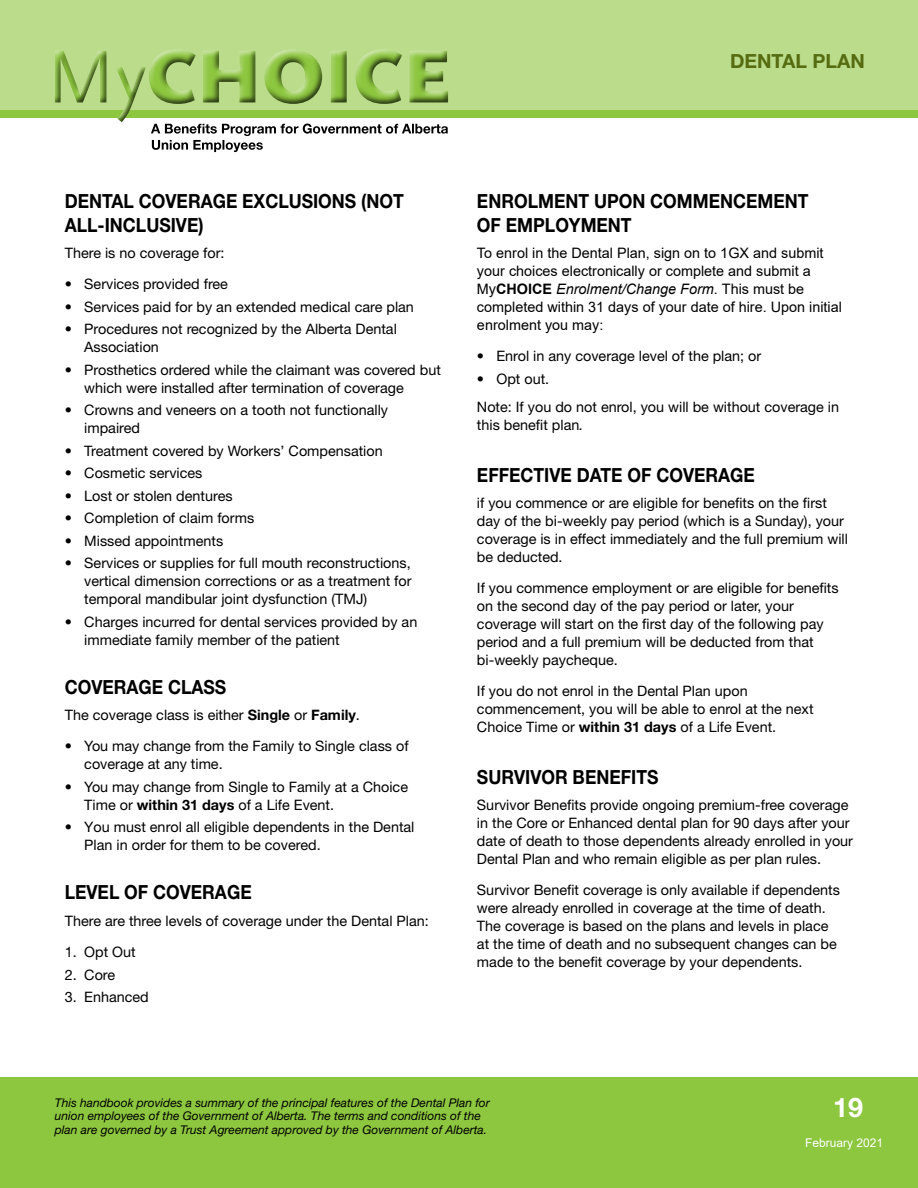
<style>
.page{position:relative;width:918px;height:1188px;background:#fff}
.page>*{position:absolute;margin:0;border:0;box-sizing:border-box;transform-origin:0 0}
.t1{font:700 27px "Helvetica Neue LT Std";color:#fff}
.t2{font:700 19.5px/23.4px "Helvetica Neue LT Std";color:#000;scale:.9 1}
.t3{font:700 19.5px "Helvetica Neue LT Std";color:#566c11}
.t4{font:14.4px/18px "Helvetica Neue LT Std";color:#000}
.t5{font:14.4px/18px "Arial";color:#000}
.t6{font:italic 12px/13.5px "Helvetica Neue LT Std";color:#000}
.t7{font:12px "Arial";color:#fff}
.s1{font-weight:700}
.s2{font-style:italic}
</style>
<div class="page">
<div style="left:0;top:1077px;width:918px;height:111px;background:#8dc63f"></div>
<div style="left:0;top:0;width:918px;height:111px;background:#badc8b"></div>
<div style="left:0;top:110px;width:918px;height:8px;background:#8dc63f"></div>
<svg style="left:55px;top:49px;width:393px;height:103px"></svg>
<hr style="left:0;top:0;width:1px;height:111px;background:#8dc63f">
<h2 class="t3" style="left:730px;top:49px;width:136px">DENTAL PLAN</h2>
<h2 class="t2" style="left:65px;top:189px;width:378px">DENTAL COVERAGE EXCLUSIONS (NOT<br>ALL‑INCLUSIVE)</h2>
<p class="t4" style="left:65px;top:244px;width:161px">There is no coverage for:</p>
<p class="t4" style="left:65px;top:275px;width:165px">• Services provided free</p>
<p class="t4" style="left:65px;top:298px;width:351px">• Services paid for by an extended medical care plan</p>
<p class="t4" style="left:84px;top:320px;width:314px;text-indent:-19px">• Procedures not recognized by the Alberta Dental<br>Association</p>
<p class="t4" style="left:84px;top:360px;width:358px;text-indent:-19px">• Prosthetics ordered while the claimant was covered but which were installed after termination of coverage</p>
<p class="t4" style="left:84px;top:401px;width:305px;text-indent:-19px">• Crowns and veneers on a tooth not functionally impaired</p>
<p class="t4" style="left:65px;top:441px;width:319px">• Treatment covered by Workers’ Compensation</p>
<p class="t4" style="left:65px;top:464px;width:139px">• Cosmetic services</p>
<p class="t4" style="left:65px;top:486px;width:169px">• Lost or stolen dentures</p>
<p class="t4" style="left:65px;top:509px;width:191px">• Completion of claim forms</p>
<p class="t4" style="left:65px;top:531px;width:160px">• Missed appointments</p>
<p class="t4" style="left:84px;top:554px;width:329px;text-align:justify;text-indent:-19px">• Services or supplies for full mouth reconstructions, vertical dimension corrections or as a treatment for temporal mandibular joint dysfunction (TMJ)</p>
<p class="t4" style="left:84px;top:612px;width:335px;text-indent:-19px">• Charges incurred for dental services provided by an immediate family member of the patient</p>
<h2 class="t2" style="left:65px;top:675px;width:181px">COVERAGE CLASS</h2>
<p class="t4" style="left:65px;top:706px;width:297px">The coverage class is either <span class="s1">Single</span> or <span class="s1">Family</span>.</p>
<p class="t4" style="left:84px;top:737px;width:326px;text-indent:-19px">• You may change from the Family to Single class of coverage at any time.</p>
<p class="t4" style="left:84px;top:778px;width:325px;text-indent:-19px">• You may change from Single to Family at a Choice<br>Time or <span class="s1">within 31 days</span> of a Life Event.</p>
<p class="t4" style="left:84px;top:818px;width:332px;text-indent:-19px">• You must enrol all eligible dependents in the Dental<br>Plan in order for them to be covered.</p>
<h2 class="t2" style="left:65px;top:880px;width:209px">LEVEL OF COVERAGE</h2>
<p class="t4" style="left:65px;top:912px;width:366px">There are three levels of coverage under the Dental Plan:</p>
<p class="t4" style="left:65px;top:943px;width:73px">1. Opt Out</p>
<p class="t4" style="left:65px;top:965px;width:52px">2. Core</p>
<p class="t4" style="left:65px;top:988px;width:86px">3. Enhanced</p>
<h2 class="t2" style="left:477px;top:189px;width:370px">ENROLMENT UPON COMMENCEMENT<br>OF EMPLOYMENT</h2>
<p class="t5" style="left:477px;top:244px;width:366px">To enrol in the Dental Plan, sign on to 1GX and submit your choices electronically or complete and submit a My<span class="s1">CHOICE</span> <span class="s2">Enrolment/Change Form</span>. This must be completed within 31 days of your date of hire. Upon initial enrolment you may:</p>
<p class="t4" style="left:477px;top:347px;width:286px">• Enrol in any coverage level of the plan; or</p>
<p class="t4" style="left:477px;top:364px;width:364px;line-height:28.5px">• Opt out.<br>Note: If you do not enrol, you will be without coverage in</p>
<p class="t4" style="left:477px;top:416px;width:108px">this benefit plan<span class="s2">.</span></p>
<h2 class="t2" style="left:477px;top:463px;width:310px">EFFECTIVE DATE OF COVERAGE</h2>
<p class="t4" style="left:477px;top:494px;width:373px">if you commence or are eligible for benefits on the first day of the bi-weekly pay period (which is a Sunday), your coverage is in effect immediately and the full premium will be deducted.</p>
<p class="t4" style="left:477px;top:579px;width:363px">If you commence employment or are eligible for benefits on the second day of the pay period or later, your coverage will start on the first day of the following pay period and a full premium will be deducted from that bi‑weekly paycheque.</p>
<p class="t4" style="left:477px;top:682px;width:338px">If you do not enrol in the Dental Plan upon commencement, you will be able to enrol at the next<br>Choice Time or <span class="s1">within 31 days</span> of a Life Event.</p>
<h2 class="t2" style="left:477px;top:765px;width:203px">SURVIVOR BENEFITS</h2>
<p class="t4" style="left:477px;top:796px;width:378px">Survivor Benefits provide ongoing premium-free coverage in the Core or Enhanced dental plan for 90 days after your date of death to those dependents already enrolled in your Dental Plan and who remain eligible as per plan rules.</p>
<p class="t4" style="left:477px;top:881px;width:364px">Survivor Benefit coverage is only available if dependents were already enrolled in coverage at the time of death.<br>The coverage is based on the plans and levels in place at the time of death and no subsequent changes can be made to the benefit coverage by your dependents.</p>
<p class="t6" style="left:55px;top:1095px;width:437px">This handbook provides a summary of the principal features of the Dental Plan for union employees of the Government of Alberta. The terms and conditions of the plan are governed by a Trust Agreement approved by the Government of Alberta.</p>
<h1 class="t1" style="left:833px;top:1091px;width:32px">19</h1>
<p class="t7" style="left:805px;top:1135px;width:80px">February 2021</p>
</div>
